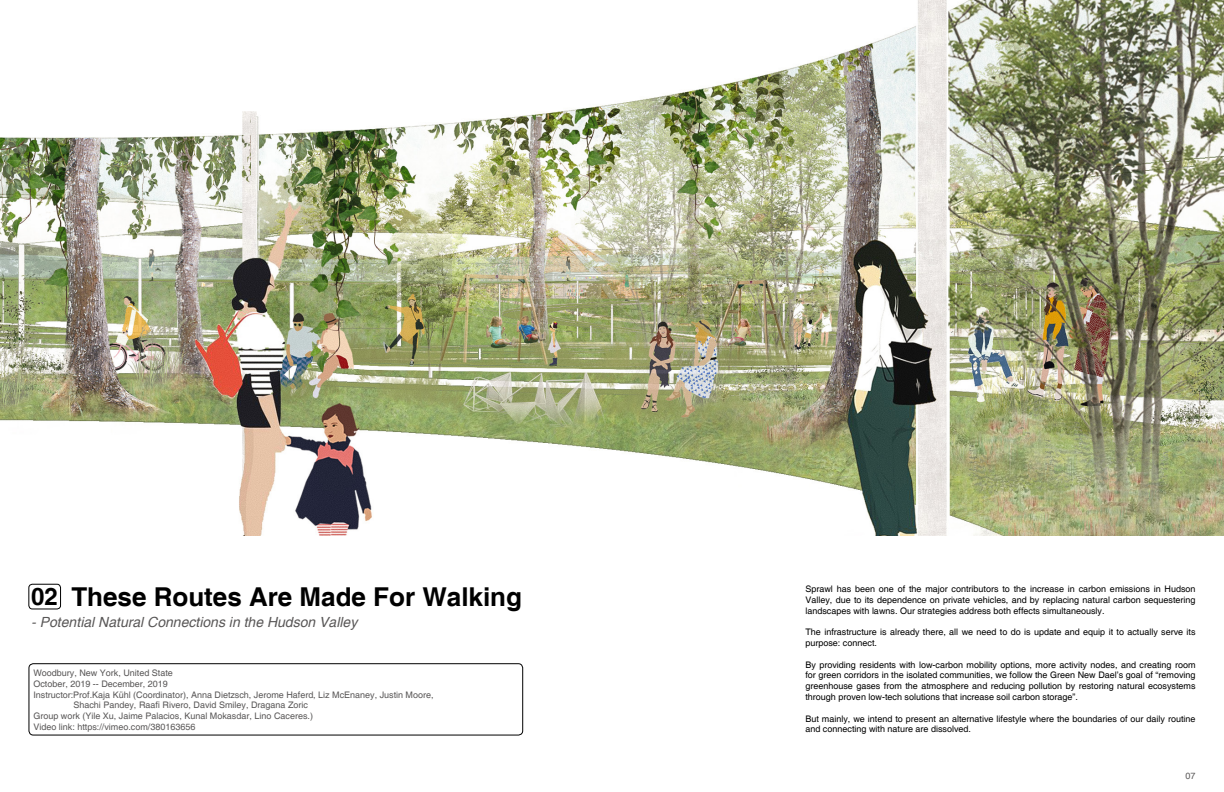
<style>
.page{position:relative;width:1224px;height:792px;background:#fff}
.page>*{position:absolute;margin:0;border:0;box-sizing:border-box;transform-origin:0 0}
.t1{font:700 26px "Helvetica";color:#000}
.t2{font:italic 14px "Helvetica";color:#595757}
.t3{font:9px/10.8px "Helvetica";color:#000;text-align:justify}
.t4{font:9px "Helvetica";color:#595757}
.s1{font-size:24px}
</style>
<div class="page">
<img style="left:0;top:0;width:1224px;height:535px">
<div style="left:28px;top:584px;width:33px;height:25px;border:1px solid #000;border-radius:4px"></div>
<div style="left:29px;top:663px;width:494px;height:72px;border:1px solid #000;border-radius:4px"></div>
<h1 class="t1" style="left:31px;top:581px;width:492px"><span class="s1">02</span> These Routes Are Made For Walking</h1>
<h2 class="t2" style="left:31px;top:614px;width:328px">- Potential Natural Connections in the Hudson Valley</h2>
<p class="t4" style="left:33px;top:668px;width:141px">Woodbury, New York, United State</p>
<p class="t4" style="left:33px;top:678px;width:136px">October, 2019 -- December, 2019</p>
<p class="t4" style="left:33px;top:689px;width:402px">Instructor:Prof.Kaja Kühl (Coordinator), Anna Dietzsch, Jerome Haferd, Liz McEnaney, Justin Moore,</p>
<p class="t4" style="left:73px;top:700px;width:236px">Shachi Pandey, Raafi Rivero, David Smiley, Dragana Zoric</p>
<p class="t4" style="left:33px;top:711px;width:281px">Group work (Yile Xu, Jaime Palacios, Kunal Mokasdar, Lino Caceres.)</p>
<p class="t4" style="left:33px;top:722px;width:164px">Video link: https://vimeo.com/380163656</p>
<p class="t3" style="left:805px;top:584px;width:392px">Sprawl has been one of the major contributors to the increase in carbon emissions in Hudson Valley, due to its dependence on private vehicles, and by replacing natural carbon sequestering landscapes with lawns. Our strategies address both effects simultaneously.</p>
<p class="t3" style="left:805px;top:627px;width:392px">The infrastructure is already there, all we need to do is update and equip it to actually serve its purpose: connect.</p>
<p class="t3" style="left:805px;top:659px;width:392px">By providing residents with low-carbon mobility options, more activity nodes, and creating room for green corridors in the isolated communities, we follow the Green New Dael’s goal of “removing greenhouse gases from the atmosphere and reducing pollution by restoring natural ecosystems through proven low-tech solutions that increase soil carbon storage”.</p>
<p class="t3" style="left:805px;top:713px;width:392px">But mainly, we intend to present an alternative lifestyle where the boundaries of our daily routine and connecting with nature are dissolved.</p>
<p class="t4" style="left:1186px;top:770px;width:12px">07</p>
</div>
